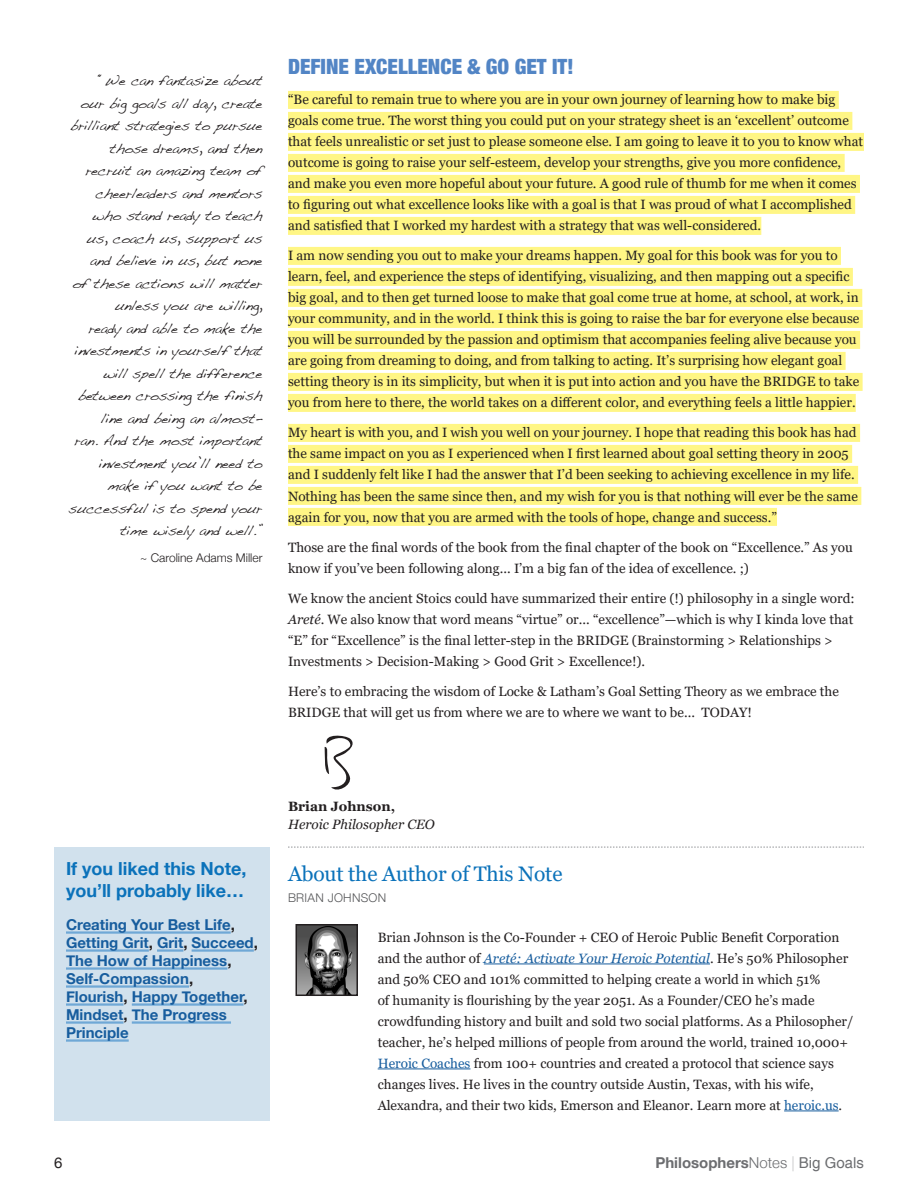
<style>
.page{position:relative;width:918px;height:1188px;background:#fff}
.page>*{position:absolute;margin:0;border:0;box-sizing:border-box;transform-origin:0 0}
.t1{font:900 condensed 21px "Helvetica Neue";color:#5285c5}
.t2{font:21px "Georgia";letter-spacing:-.01em;color:#0b72ba}
.t3{font:700 18px/21.6px "Helvetica Neue";color:#0b72ba}
.t4{font:700 15px/18px "Helvetica Neue";color:#175d9e}
.t5{font:700 15px "Helvetica Neue";color:#6c6d70}
.t6{font:15px "Helvetica Neue";color:#231f20}
.t7{font:13.5px/21px "Georgia";color:#231f20}
.t8{font:italic 13.5px "Georgia";color:#231f20}
.t9{font:700 13.5px "Georgia";color:#231f20}
.t10{font:12px/22.5px "Dakota";letter-spacing:-.025em;color:#231f20;text-align:right}
.t11{font:300 12px "Helvetica Neue";color:#231f20}
.t12{font:300 12px "Helvetica Neue";letter-spacing:.025em;color:#57585a}
.s1{font-style:italic}
.s2{color:#231f20}
.s3{font-style:italic;color:#175d9e}
.s4{color:#175d9e}
.s5{font-weight:300}
.s6{font-weight:200}
.s7{font-family:"Helvetica";font-weight:400}
</style>
<div class="page">
<div style="left:288px;top:91px;width:551px;height:18px;background:#fff685"></div>
<div style="left:288px;top:112px;width:564px;height:18px;background:#fff685"></div>
<div style="left:288px;top:133px;width:576px;height:18px;background:#fff685"></div>
<div style="left:288px;top:154px;width:557px;height:18px;background:#fff685"></div>
<div style="left:288px;top:175px;width:572px;height:18px;background:#fff685"></div>
<div style="left:288px;top:196px;width:567px;height:18px;background:#fff685"></div>
<div style="left:288px;top:217px;width:473px;height:18px;background:#fff685"></div>
<div style="left:288px;top:247px;width:553px;height:18px;background:#fff685"></div>
<div style="left:288px;top:268px;width:565px;height:18px;background:#fff685"></div>
<div style="left:288px;top:289px;width:574px;height:18px;background:#fff685"></div>
<div style="left:288px;top:310px;width:575px;height:18px;background:#fff685"></div>
<div style="left:288px;top:331px;width:572px;height:18px;background:#fff685"></div>
<div style="left:288px;top:352px;width:558px;height:18px;background:#fff685"></div>
<div style="left:288px;top:373px;width:575px;height:18px;background:#fff685"></div>
<div style="left:288px;top:394px;width:568px;height:18px;background:#fff685"></div>
<div style="left:288px;top:424px;width:572px;height:18px;background:#fff685"></div>
<div style="left:288px;top:445px;width:564px;height:18px;background:#fff685"></div>
<div style="left:288px;top:466px;width:570px;height:18px;background:#fff685"></div>
<div style="left:288px;top:487px;width:573px;height:18px;background:#fff685"></div>
<div style="left:288px;top:508px;width:489px;height:18px;background:#fff685"></div>
<div style="left:54px;top:847px;width:216px;height:274px;background:#d1e1ed"></div>
<hr style="left:66px;top:931px;width:165px;height:3px;background:#6fa8d6">
<hr style="left:66px;top:949px;width:83px;height:3px;background:#6fa8d6">
<hr style="left:157px;top:949px;width:26px;height:3px;background:#6fa8d6">
<hr style="left:192px;top:949px;width:62px;height:3px;background:#6fa8d6">
<hr style="left:66px;top:967px;width:161px;height:3px;background:#6fa8d6">
<hr style="left:66px;top:985px;width:123px;height:3px;background:#6fa8d6">
<hr style="left:66px;top:1003px;width:57px;height:3px;background:#6fa8d6">
<hr style="left:132px;top:1003px;width:112px;height:3px;background:#6fa8d6">
<hr style="left:66px;top:1021px;width:57px;height:3px;background:#6fa8d6">
<hr style="left:132px;top:1021px;width:99px;height:3px;background:#6fa8d6">
<hr style="left:66px;top:1039px;width:63px;height:3px;background:#6fa8d6">
<svg style="left:288px;top:847px;width:576px;height:1px"></svg>
<img style="left:299px;top:927px;width:56px;height:66px">
<div style="left:296px;top:924px;width:62px;height:72px;border:2px solid #231f20"></div>
<hr style="left:484px;top:964px;width:226px;height:1px;background:#175d9e">
<hr style="left:378px;top:1069px;width:92px;height:1px;background:#175d9e">
<hr style="left:784px;top:1111px;width:55px;height:1px;background:#175d9e">
<svg style="left:324px;top:735px;width:29px;height:55px"></svg>
<p class="t10" style="left:69px;top:71px;width:195px">“We can fantasize about<br>our big goals all day, create brilliant strategies to pursue those dreams, and then recruit an amazing team of cheerleaders and mentors who stand ready to teach us, coach us, support us and believe in us, but none<br>of these actions will matter unless you are willing,<br>ready and able to make the investments in yourself that will spell the difference between crossing the finish line and being an almost-<br>ran. And the most important investment you’ll need to make if you want to be successful is to spend your time wisely and well.”</p>
<p class="t11" style="left:140px;top:548px;width:124px">~ Caroline Adams Miller</p>
<h1 class="t1" style="left:288px;top:50px;width:287px">DEFINE EXCELLENCE &amp; GO GET IT!</h1>
<p class="t7" style="left:288px;top:90px;width:577px">“Be careful to remain true to where you are in your own journey of learning how to make big goals come true. The worst thing you could put on your strategy sheet is an ‘excellent’ outcome that feels unrealistic or set just to please someone else. I am going to leave it to you to know what outcome is going to raise your self-esteem, develop your strengths, give you more confidence, and make you even more hopeful about your future. A good rule of thumb for me when it comes to figuring out what excellence looks like with a goal is that I was proud of what I accomplished and satisfied that I worked my hardest with a strategy that was well-considered.</p>
<p class="t7" style="left:288px;top:246px;width:573px">I am now sending you out to make your dreams happen. My goal for this book was for you to learn, feel, and experience the steps of identifying, visualizing, and then mapping out a specific big goal, and to then get turned loose to make that goal come true at home, at school, at work, in your community, and in the world. I think this is going to raise the bar for everyone else because you will be surrounded by the passion and optimism that accompanies feeling alive because you are going from dreaming to doing, and from talking to acting. It’s surprising how elegant goal setting theory is in its simplicity, but when it is put into action and you have the BRIDGE to take you from here to there, the world takes on a different color, and everything feels a little happier.</p>
<p class="t7" style="left:288px;top:423px;width:571px">My heart is with you, and I wish you well on your journey. I hope that reading this book has had the same impact on you as I experienced when I first learned about goal setting theory in 2005 and I suddenly felt like I had the answer that I’d been seeking to achieving excellence in my life.<br>Nothing has been the same since then, and my wish for you is that nothing will ever be the same again for you, now that you are armed with the tools of hope, change and success.”</p>
<p class="t7" style="left:288px;top:537px;width:566px">Those are the final words of the book from the final chapter of the book on “Excellence.” As you know if you’ve been following along... I’m a big fan of the idea of excellence. ;)</p>
<p class="t7" style="left:288px;top:588px;width:568px">We know the ancient Stoics could have summarized their entire (!) philosophy in a single word:<br><span class="s1">Areté</span>. We also know that word means “virtue” or... “excellence”—which is why I kinda love that “E” for “Excellence” is the final letter-step in the BRIDGE (Brainstorming &gt; Relationships &gt; Investments &gt; Decision-Making &gt; Good Grit &gt; Excellence!).</p>
<p class="t7" style="left:288px;top:681px;width:553px">Here’s to embracing the wisdom of Locke &amp; Latham’s Goal Setting Theory as we embrace the<br>BRIDGE that will get us from where we are to where we want to be... TODAY!</p>
<h2 class="t3" style="left:66px;top:858px;width:182px">If you liked this Note, you’ll probably like…</h2>
<p class="t4" style="left:66px;top:916px;width:193px">Creating Your Best Life<span class="s2">,<br></span>Getting Grit<span class="s2">,</span> Grit<span class="s2">,</span> Succeed<span class="s2">,<br></span>The How of Happiness<span class="s2">,<br></span>Self-Compassion<span class="s2">,<br></span>Flourish<span class="s2">,</span> Happy Together<span class="s2">,<br></span>Mindset<span class="s2">,</span> The Progress<br>Principle</p>
<p class="t9" style="left:288px;top:797px;width:109px">Brian Johnson,</p>
<p class="t8" style="left:288px;top:815px;width:148px">Heroic Philosopher CEO</p>
<h1 class="t2" style="left:288px;top:861px;width:276px">About the Author of This Note</h1>
<p class="t12" style="left:288px;top:888px;width:100px">BRIAN JOHNSON</p>
<p class="t7" style="left:378px;top:927px;width:477px">Brian Johnson is the Co-Founder + CEO of Heroic Public Benefit Corporation and the author of <span class="s3">Areté: Activate Your Heroic Potential</span>. He’s 50% Philosopher and 50% CEO and 101% committed to helping create a world in which 51%<br>of humanity is flourishing by the year 2051. As a Founder/CEO he’s made crowdfunding history and built and sold two social platforms. As a Philosopher/ teacher, he’s helped millions of people from around the world, trained 10,000+ <span class="s4">Heroic Coaches</span> from 100+ countries and created a protocol that science says changes lives. He lives in the country outside Austin, Texas, with his wife, Alexandra, and their two kids, Emerson and Eleanor. Learn more at <span class="s4">heroic.us</span>.</p>
<p class="t6" style="left:54px;top:1152px;width:10px">6</p>
<p class="t5" style="left:655px;top:1151px;width:210px">Philosophers<span class="s5">Notes</span> <span class="s6">|</span> <span class="s7">Big Goals</span></p>
</div>
